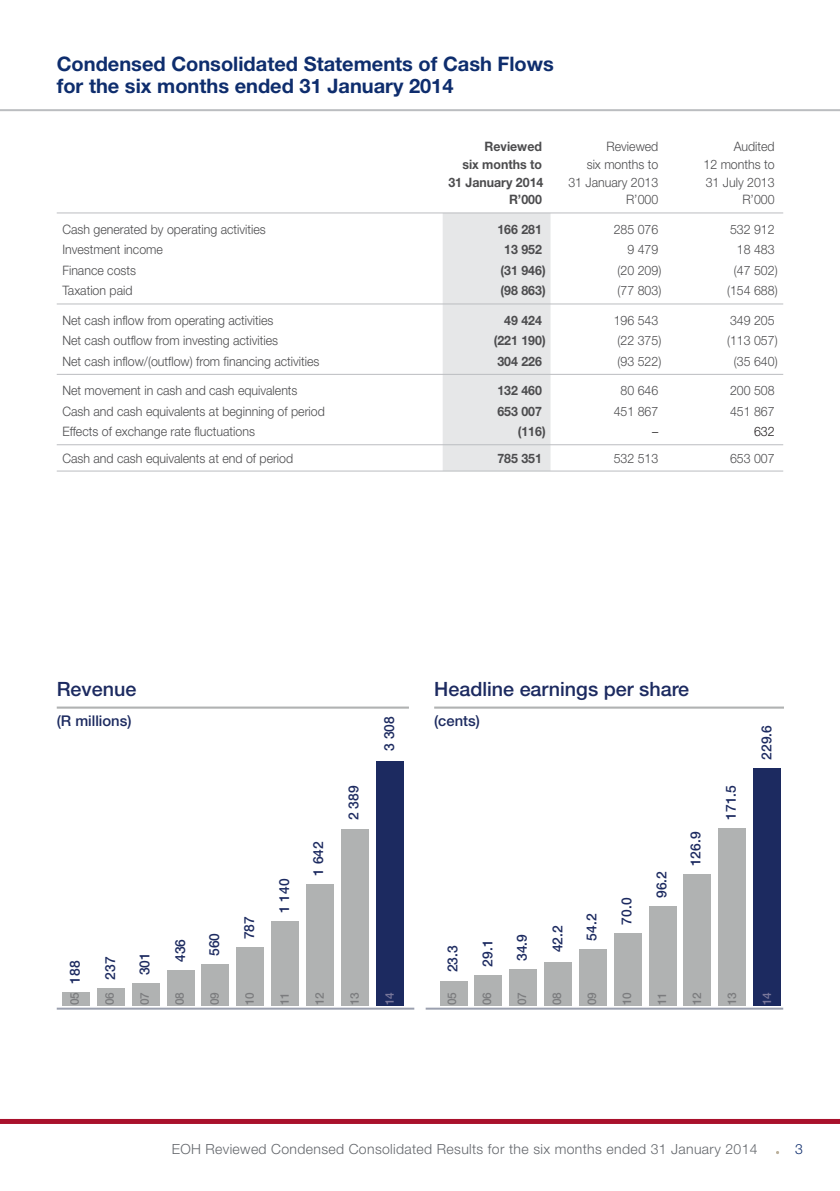
<style>
.page{position:relative;width:840px;height:1191px;background:#fff}
.page>*{position:absolute;margin:0;border:0;box-sizing:border-box;transform-origin:0 0}
.t1{font:700 20px/22px "Helvetica Neue LT Std";color:#0e2d6d}
.t2{font:500 19.8px "Helvetica Neue LT Std";color:#1c2a60}
.t3{font:500 14.8px "Helvetica Neue LT Std";color:#1c2a60}
.t4{font:300 14px "Helvetica Neue LT Std";letter-spacing:.025em;color:#63666b}
.t5{font:300 14px "Helvetica Neue LT Std";color:#0e2d6d}
.t6{font:500 13.8px "Helvetica Neue";color:#1c2a60}
.t7{font:300 13px "Helvetica Neue LT Std";color:#4c4c4e;scale:.95 1}
.t8{font:700 13px "Helvetica Neue LT Std";color:#4c4c4e;scale:.95 1}
.t9{font:300 13px "Helvetica Neue LT Std";color:#231f20;scale:.95 1}
.t10{font:500 11.8px "Helvetica Neue";letter-spacing:-.03em;color:#7b7c7e}
.t11{font:500 11.8px "Helvetica Neue";color:#79779a}
</style>
<div class="page">
<div style="left:0;top:1119px;width:839px;height:5px;background:#a9112c"></div>
<hr style="left:0;top:109px;width:839px;height:2px;background:#bbbdc0">
<div style="left:442px;top:213px;width:108px;height:257px;background:#e6e7e8"></div>
<hr style="left:57px;top:212px;width:725px;height:1px;background:#bbbdc0">
<hr style="left:57px;top:304px;width:725px;height:1px;background:#bbbdc0">
<hr style="left:57px;top:374px;width:725px;height:1px;background:#bbbdc0">
<hr style="left:57px;top:470px;width:725px;height:1px;background:#bbbdc0">
<hr style="left:57px;top:444px;width:725px;height:1px;background:#bbbdc0">
<hr style="left:57px;top:1007px;width:357px;height:2px;background:#9ba0af">
<hr style="left:425px;top:1007px;width:357px;height:2px;background:#9ba0af">
<hr style="left:57px;top:706px;width:352px;height:2px;background:#b0b2b2">
<div style="left:375px;top:761px;width:28px;height:245px;background:#1c2a60"></div>
<div style="left:340px;top:829px;width:28px;height:177px;background:#b0b2b2"></div>
<div style="left:306px;top:884px;width:27px;height:122px;background:#b0b2b2"></div>
<div style="left:271px;top:921px;width:28px;height:85px;background:#b0b2b2"></div>
<div style="left:236px;top:947px;width:28px;height:59px;background:#b0b2b2"></div>
<div style="left:201px;top:964px;width:28px;height:42px;background:#b0b2b2"></div>
<div style="left:167px;top:970px;width:27px;height:36px;background:#b0b2b2"></div>
<div style="left:132px;top:983px;width:28px;height:23px;background:#b0b2b2"></div>
<div style="left:97px;top:988px;width:28px;height:18px;background:#b0b2b2"></div>
<div style="left:62px;top:992px;width:28px;height:14px;background:#b0b2b2"></div>
<hr style="left:434px;top:706px;width:348px;height:2px;background:#b0b2b2">
<div style="left:752px;top:768px;width:28px;height:238px;background:#1c2a60"></div>
<div style="left:717px;top:828px;width:28px;height:178px;background:#b0b2b2"></div>
<div style="left:683px;top:874px;width:27px;height:132px;background:#b0b2b2"></div>
<div style="left:648px;top:906px;width:28px;height:100px;background:#b0b2b2"></div>
<div style="left:613px;top:933px;width:28px;height:73px;background:#b0b2b2"></div>
<div style="left:578px;top:949px;width:28px;height:57px;background:#b0b2b2"></div>
<div style="left:544px;top:962px;width:27px;height:44px;background:#b0b2b2"></div>
<div style="left:509px;top:969px;width:28px;height:37px;background:#b0b2b2"></div>
<div style="left:474px;top:975px;width:28px;height:31px;background:#b0b2b2"></div>
<div style="left:439px;top:981px;width:28px;height:25px;background:#b0b2b2"></div>
<h1 class="t1" style="left:57px;top:55px;width:498px">Condensed Consolidated Statements of Cash Flows for the six months ended 31 January 2014</h1>
<p class="t8" style="left:484px;top:142px;width:62px">Reviewed</p>
<p class="t7" style="left:606px;top:142px;width:56px">Reviewed</p>
<p class="t7" style="left:733px;top:142px;width:45px">Audited</p>
<p class="t8" style="left:462px;top:160px;width:85px">six months to</p>
<p class="t7" style="left:586px;top:160px;width:77px">six months to</p>
<p class="t7" style="left:703px;top:160px;width:76px">12 months to</p>
<p class="t8" style="left:448px;top:177px;width:101px">31 January 2014</p>
<p class="t7" style="left:568px;top:177px;width:96px">31 January 2013</p>
<p class="t7" style="left:705px;top:177px;width:74px">31 July 2013</p>
<p class="t8" style="left:508px;top:195px;width:36px">R’000</p>
<p class="t7" style="left:625px;top:195px;width:35px">R’000</p>
<p class="t7" style="left:742px;top:195px;width:35px">R’000</p>
<p class="t7" style="left:62px;top:224px;width:215px">Cash generated by operating activities</p>
<p class="t8" style="left:497px;top:224px;width:48px">166 281</p>
<p class="t7" style="left:613px;top:224px;width:48px">285 076</p>
<p class="t7" style="left:729px;top:224px;width:48px">532 912</p>
<p class="t7" style="left:62px;top:245px;width:107px">Investment income</p>
<p class="t8" style="left:504px;top:245px;width:41px">13 952</p>
<p class="t7" style="left:627px;top:245px;width:34px">9 479</p>
<p class="t7" style="left:736px;top:245px;width:41px">18 483</p>
<p class="t7" style="left:62px;top:265px;width:79px">Finance costs</p>
<p class="t8" style="left:500px;top:265px;width:49px">(31 946)</p>
<p class="t7" style="left:617px;top:265px;width:48px">(20 209)</p>
<p class="t7" style="left:733px;top:265px;width:48px">(47 502)</p>
<p class="t7" style="left:62px;top:286px;width:75px">Taxation paid</p>
<p class="t8" style="left:500px;top:286px;width:49px">(98 863)</p>
<p class="t7" style="left:617px;top:286px;width:48px">(77 803)</p>
<p class="t7" style="left:726px;top:286px;width:55px">(154 688)</p>
<p class="t7" style="left:62px;top:315px;width:223px">Net cash inflow from operating activities</p>
<p class="t8" style="left:504px;top:315px;width:41px">49 424</p>
<p class="t7" style="left:613px;top:315px;width:48px">196 543</p>
<p class="t7" style="left:729px;top:315px;width:48px">349 205</p>
<p class="t7" style="left:62px;top:336px;width:228px">Net cash outflow from investing activities</p>
<p class="t8" style="left:493px;top:336px;width:56px">(221 190)</p>
<p class="t7" style="left:617px;top:336px;width:48px">(22 375)</p>
<p class="t7" style="left:726px;top:336px;width:55px">(113 057)</p>
<p class="t7" style="left:62px;top:356px;width:272px">Net cash inflow/(outflow) from financing activities</p>
<p class="t8" style="left:497px;top:356px;width:48px">304 226</p>
<p class="t7" style="left:617px;top:356px;width:48px">(93 522)</p>
<p class="t7" style="left:733px;top:356px;width:48px">(35 640)</p>
<p class="t7" style="left:62px;top:386px;width:249px">Net movement in cash and cash equivalents</p>
<p class="t8" style="left:497px;top:386px;width:48px">132 460</p>
<p class="t7" style="left:620px;top:386px;width:41px">80 646</p>
<p class="t7" style="left:729px;top:386px;width:48px">200 508</p>
<p class="t7" style="left:62px;top:406px;width:277px">Cash and cash equivalents at beginning of period</p>
<p class="t8" style="left:497px;top:406px;width:48px">653 007</p>
<p class="t7" style="left:613px;top:406px;width:48px">451 867</p>
<p class="t7" style="left:729px;top:406px;width:48px">451 867</p>
<p class="t7" style="left:62px;top:427px;width:204px">Effects of exchange rate fluctuations</p>
<p class="t8" style="left:517px;top:427px;width:31px">(116)</p>
<p class="t9" style="left:651px;top:427px;width:8px">–</p>
<p class="t9" style="left:753px;top:427px;width:23px">632</p>
<p class="t7" style="left:62px;top:453px;width:244px">Cash and cash equivalents at end of period</p>
<p class="t8" style="left:497px;top:453px;width:48px">785 351</p>
<p class="t7" style="left:613px;top:453px;width:48px">532 513</p>
<p class="t7" style="left:729px;top:453px;width:48px">653 007</p>
<h2 class="t2" style="left:57px;top:682px;width:81px">Revenue</h2>
<p class="t3" style="left:57px;top:715px;width:76px">(R millions)</p>
<p class="t6" style="left:66px;top:983px;width:25px;rotate:-90deg">188</p>
<p class="t6" style="left:101px;top:979px;width:25px;rotate:-90deg">237</p>
<p class="t6" style="left:136px;top:975px;width:25px;rotate:-90deg">301</p>
<p class="t6" style="left:171px;top:962px;width:25px;rotate:-90deg">436</p>
<p class="t6" style="left:205px;top:956px;width:25px;rotate:-90deg">560</p>
<p class="t6" style="left:240px;top:939px;width:25px;rotate:-90deg">787</p>
<p class="t6" style="left:275px;top:913px;width:36px;rotate:-90deg">1 140</p>
<p class="t6" style="left:309px;top:875px;width:36px;rotate:-90deg">1 642</p>
<p class="t6" style="left:345px;top:820px;width:36px;rotate:-90deg">2 389</p>
<p class="t6" style="left:380px;top:751px;width:36px;rotate:-90deg">3 308</p>
<p class="t10" style="left:67px;top:1005px;width:14px;rotate:-90deg">05</p>
<p class="t10" style="left:102px;top:1005px;width:14px;rotate:-90deg">06</p>
<p class="t10" style="left:137px;top:1005px;width:14px;rotate:-90deg">07</p>
<p class="t10" style="left:172px;top:1005px;width:14px;rotate:-90deg">08</p>
<p class="t10" style="left:207px;top:1005px;width:14px;rotate:-90deg">09</p>
<p class="t10" style="left:242px;top:1005px;width:14px;rotate:-90deg">10</p>
<p class="t10" style="left:277px;top:1005px;width:14px;rotate:-90deg">11</p>
<p class="t10" style="left:312px;top:1005px;width:14px;rotate:-90deg">12</p>
<p class="t10" style="left:347px;top:1005px;width:14px;rotate:-90deg">13</p>
<p class="t11" style="left:382px;top:1005px;width:14px;rotate:-90deg">14</p>
<h2 class="t2" style="left:434px;top:682px;width:256px">Headline earnings per share</h2>
<p class="t3" style="left:434px;top:715px;width:47px">(cents)</p>
<p class="t6" style="left:443px;top:972px;width:28px;rotate:-90deg">23.3</p>
<p class="t6" style="left:478px;top:966px;width:28px;rotate:-90deg">29.1</p>
<p class="t6" style="left:513px;top:961px;width:28px;rotate:-90deg">34.9</p>
<p class="t6" style="left:548px;top:952px;width:28px;rotate:-90deg">42.2</p>
<p class="t6" style="left:582px;top:940px;width:28px;rotate:-90deg">54.2</p>
<p class="t6" style="left:617px;top:924px;width:28px;rotate:-90deg">70.0</p>
<p class="t6" style="left:652px;top:898px;width:28px;rotate:-90deg">96.2</p>
<p class="t6" style="left:686px;top:866px;width:36px;rotate:-90deg">126.9</p>
<p class="t6" style="left:722px;top:819px;width:36px;rotate:-90deg">171.5</p>
<p class="t6" style="left:757px;top:760px;width:36px;rotate:-90deg">229.6</p>
<p class="t10" style="left:444px;top:1005px;width:14px;rotate:-90deg">05</p>
<p class="t10" style="left:479px;top:1005px;width:14px;rotate:-90deg">06</p>
<p class="t10" style="left:514px;top:1005px;width:14px;rotate:-90deg">07</p>
<p class="t10" style="left:549px;top:1005px;width:14px;rotate:-90deg">08</p>
<p class="t10" style="left:584px;top:1005px;width:14px;rotate:-90deg">09</p>
<p class="t10" style="left:619px;top:1005px;width:14px;rotate:-90deg">10</p>
<p class="t10" style="left:654px;top:1005px;width:14px;rotate:-90deg">11</p>
<p class="t10" style="left:689px;top:1005px;width:14px;rotate:-90deg">12</p>
<p class="t10" style="left:724px;top:1005px;width:14px;rotate:-90deg">13</p>
<p class="t11" style="left:759px;top:1005px;width:14px;rotate:-90deg">14</p>
<p class="t4" style="left:171px;top:1143px;width:587px">EOH Reviewed Condensed Consolidated Results for the six months ended 31 January 2014</p>
<p class="t5" style="left:794px;top:1143px;width:9px">3</p>
</div>
